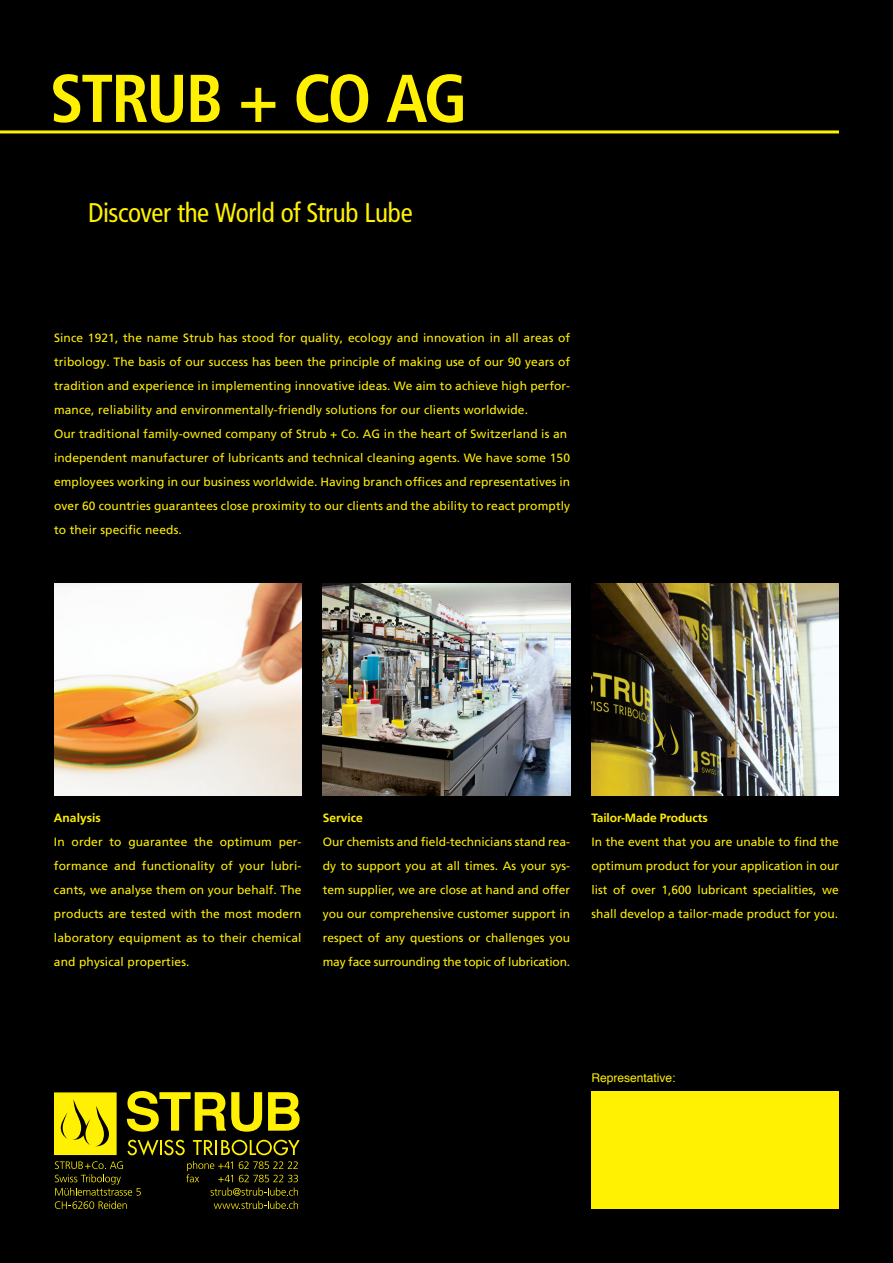
<style>
.page{position:relative;width:893px;height:1263px;background:#000001}
.page>*{position:absolute;margin:0;border:0;box-sizing:border-box;transform-origin:0 0}
.t1{font:700 condensed 67.5px "Frutiger LT Com";letter-spacing:-.04em;color:#fff101}
.t2{font:condensed 27px "Frutiger LT Com";letter-spacing:-.015em;color:#fff101}
.t3{font:12px/24px "Frutiger LT Com";letter-spacing:.01em;color:#fff101;text-align:justify}
.t4{font:700 12px "Frutiger LT Com";letter-spacing:-.005em;color:#fff101}
.t5{font:12px "Helvetica";color:#fff101}
</style>
<div class="page">
<svg style="left:127px;top:1091px;width:135px;height:41px"></svg>
<svg style="left:268px;top:1092px;width:32px;height:39px"></svg>
<svg style="left:54px;top:1092px;width:63px;height:63px;background:#e5d901"></svg>
<svg style="left:127px;top:1140px;width:58px;height:15px"></svg>
<svg style="left:193px;top:1140px;width:107px;height:15px"></svg>
<svg style="left:55px;top:1161px;width:86px;height:48px"></svg>
<svg style="left:186px;top:1161px;width:112px;height:48px"></svg>
<hr style="left:0;top:130px;width:839px;height:3px;background:#fff101">
<img style="left:323px;top:583px;width:247px;height:213px">
<img style="left:591px;top:583px;width:248px;height:213px">
<img style="left:54px;top:583px;width:247px;height:213px">
<div style="left:591px;top:1091px;width:248px;height:118px;background:#fff101"></div>
<h1 class="t1" style="left:50px;top:58px;width:419px">STRUB + CO AG</h1>
<h2 class="t2" style="left:88px;top:197px;width:326px">Discover the World of Strub Lube</h2>
<p class="t3" style="left:54px;top:326px;width:518px;text-align:left">Since 1921, the name Strub has stood for quality, ecology and innovation in all areas of tribology. The basis of our success has been the principle of making use of our 90 years of tradition and experience in implementing innovative ideas. We aim to achieve high perfor&shy;mance, reliability and environmentally-friendly solutions for our clients worldwide.<br>Our traditional family-owned company of Strub + Co. AG in the heart of Switzerland is an independent manufacturer of lubricants and technical cleaning agents. We have some 150 employees working in our business worldwide. Having branch offices and representatives in over 60 countries guarantees close proximity to our clients and the ability to react promptly to their specific needs.</p>
<p class="t4" style="left:54px;top:811px;width:48px">Analysis</p>
<p class="t3" style="left:54px;top:830px;width:249px">In order to guarantee the optimum per&shy;formance and functionality of your lubri&shy;cants, we analyse them on your behalf. The products are tested with the most modern laboratory equipment as to their chemical and physical properties.</p>
<p class="t4" style="left:323px;top:811px;width:42px">Service</p>
<p class="t3" style="left:323px;top:830px;width:249px">Our chemists and field-technicians stand rea&shy;dy to support you at all times. As your sys&shy;tem supplier, we are close at hand and offer you our comprehensive customer support in respect of any questions or challenges you may face surrounding the topic of lubrication.</p>
<p class="t4" style="left:591px;top:811px;width:118px">Tailor-Made Products</p>
<p class="t3" style="left:591px;top:830px;width:249px">In the event that you are unable to find the optimum product for your application in our list of over 1,600 lubricant specialities, we shall develop a tailor-made product for you.</p>
<p class="t5" style="left:591px;top:1068px;width:86px">Representative:</p>
</div>
